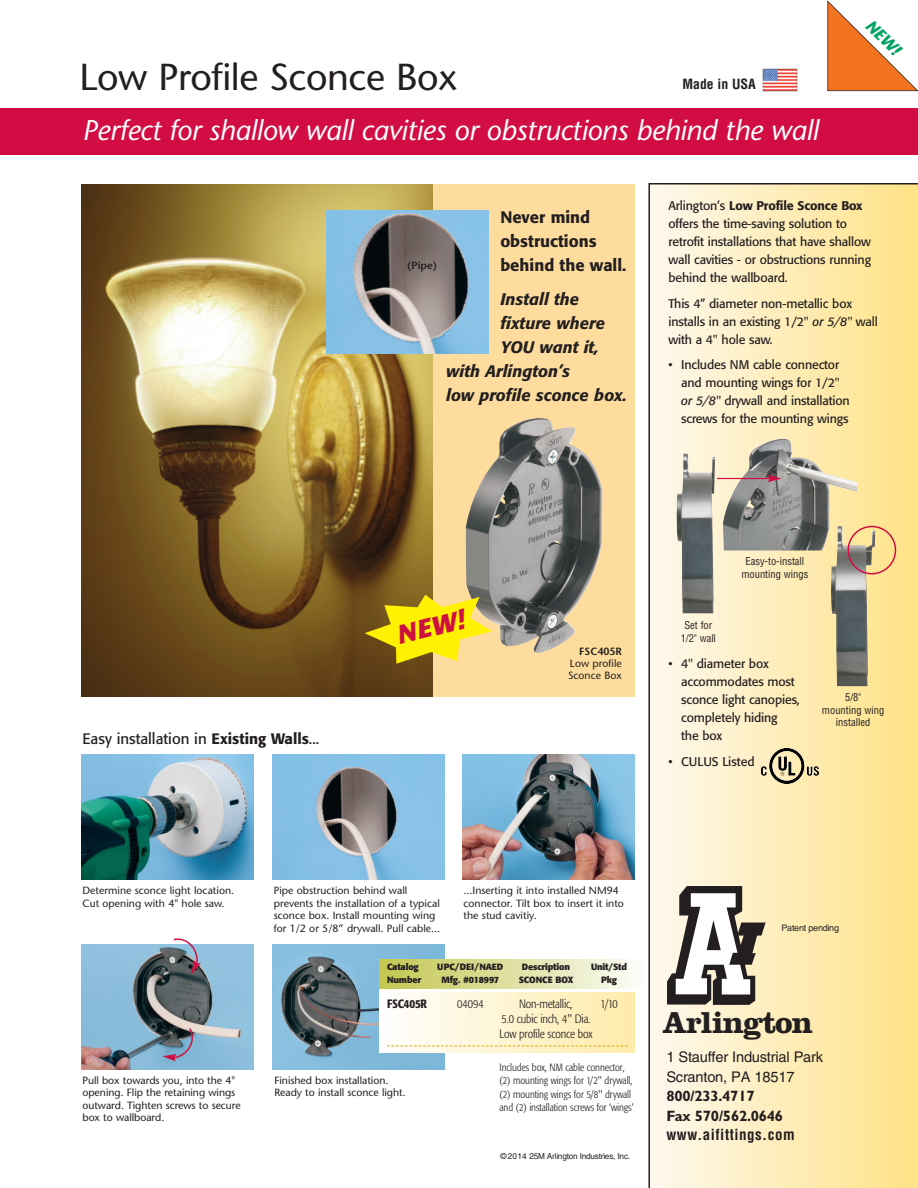
<style>
.page{position:relative;width:918px;height:1188px;background:#fff}
.page>*{position:absolute;margin:0;border:0;box-sizing:border-box;transform-origin:0 0}
.t1{font:37.5px "Stone Sans";letter-spacing:-.01em;color:#231f20}
.t2{font:700 31.5px "Clarendon";letter-spacing:-.035em;color:#231f20}
.t3{font:italic 28.5px "Stone Sans";letter-spacing:-.01em;color:#fff}
.t4{font:italic 700 25.8px "Formata";color:#cd1141}
.t5{font:italic 500 16.5px "Formata";color:#231f20}
.t6{font:500 16.5px/24px "Formata";color:#231f20}
.t7{font:italic 700 16.5px "Stone Sans";color:#00a261}
.t8{font:15px "Formata";color:#231f20}
.t9{font:700 15px/19.5px "Gill Sans";letter-spacing:-.015em;color:#231f20}
.t10{font:700 condensed 15px "Helvetica";letter-spacing:.035em;color:#231f20}
.t11{font:14.7px/19.5px "Helvetica";letter-spacing:-.015em;color:#231f20}
.t12{font:700 condensed 13.8px "Helvetica";color:#231f20}
.t13{font:12.45px/18px "Formata";letter-spacing:-.01em;color:#231f20}
.t14{font:300 condensed 12px/15px "Formata";letter-spacing:-.015em;color:#231f20}
.t15{font:500 condensed 12px "Formata";letter-spacing:-.015em;color:#231f20}
.t16{font:10.5px/12.6px "Stone Sans";color:#231f20}
.t17{font:300 condensed 10.5px/13.5px "Formata";letter-spacing:-.005em;color:#231f20}
.t18{font:condensed 10.5px/12.6px "Helvetica";color:#231f20;text-align:center}
.t19{font:600 10.5px "Stone Sans";color:#231f20}
.t20{font:700 9px "Formata";letter-spacing:-.02em;color:#231f20}
.t21{font:9px "Helvetica";letter-spacing:-.03em;color:#231f20}
.t22{font:700 9px "Formata";letter-spacing:.005em;color:#231f20}
.t23{font:8.25px "Helvetica";letter-spacing:-.03em;color:#231f20}
.s1{font-weight:500}
.s2{font-style:italic}
</style>
<div class="page">
<div style="left:82px;top:184px;width:553px;height:513px;background:#fddc9e"></div>
<img style="left:82px;top:184px;width:351px;height:513px">
<img style="left:272px;top:944px;width:173px;height:125px">
<div style="left:380px;top:983px;width:104px;height:18px;background:linear-gradient(to right,#fff,#fff)"></div>
<svg style="left:648px;top:183px;width:270px;height:1005px;background:#fcebb7"></svg>
<div style="left:0;top:109px;width:918px;height:46px;background:#d20d44"></div>
<svg style="left:827px;top:0;width:91px;height:92px"></svg>
<svg style="left:667px;top:886px;width:99px;height:119px"></svg>
<svg style="left:762px;top:68px;width:35px;height:24px"></svg>
<img style="left:763px;top:69px;width:35px;height:22px">
<img style="left:723px;top:439px;width:133px;height:112px">
<img style="left:677px;top:453px;width:38px;height:160px">
<img style="left:831px;top:526px;width:44px;height:160px">
<hr style="left:717px;top:478px;width:53px;height:1px;background:#d20d44">
<svg style="left:768px;top:475px;width:14px;height:7px"></svg>
<img style="left:466px;top:418px;width:137px;height:235px">
<img style="left:81px;top:754px;width:173px;height:126px">
<img style="left:272px;top:754px;width:173px;height:126px">
<img style="left:462px;top:754px;width:172px;height:126px">
<img style="left:81px;top:944px;width:173px;height:126px">
<svg style="left:172px;top:938px;width:29px;height:36px"></svg>
<svg style="left:162px;top:1026px;width:35px;height:35px"></svg>
<div style="left:380px;top:992px;width:254px;height:61px;background:linear-gradient(to right,#fdfefb,#feeaa8)"></div>
<div style="left:380px;top:960px;width:262px;height:28px;background:linear-gradient(to right,#c3c64f,#fbfcf7)"></div>
<svg style="left:387px;top:1045px;width:241px;height:1px"></svg>
<svg style="left:848px;top:526px;width:48px;height:48px;background:#d7b587"></svg>
<img style="left:326px;top:210px;width:162px;height:143px">
<svg style="left:364px;top:595px;width:128px;height:69px"></svg>
<img style="left:762px;top:749px;width:57px;height:34px">
<h1 class="t1" style="left:80px;top:62px;width:380px">Low Profile Sconce Box</h1>
<h3 class="t12" style="left:682px;top:76px;width:75px">Made in USA</h3>
<h3 class="t3" style="left:82px;top:119px;width:738px">Perfect for shallow wall cavities or obstructions behind the wall</h3>
<h3 class="t7" style="left:873px;top:18px;width:43px;rotate:45deg">NEW!</h3>
<p class="t19" style="left:407px;top:262px;width:31px">(Pipe)</p>
<h3 class="t6" style="left:500px;top:207px;width:128px">Never mind obstructions behind the wall.</h3>
<h3 class="t5" style="left:500px;top:292px;width:80px">Install the</h3>
<h3 class="t5" style="left:500px;top:316px;width:106px">fixture where</h3>
<h3 class="t5" style="left:500px;top:340px;width:100px">YOU want it,</h3>
<h3 class="t5" style="left:446px;top:364px;width:125px">with Arlington’s</h3>
<h3 class="t5" style="left:446px;top:388px;width:182px">low profile sconce box.</h3>
<p class="t13" style="left:668px;top:198px;width:204px">Arlington’s <span class="s1">Low Profile Sconce Box </span>offers the time-saving solution to retrofit installations that have shallow wall cavities - or obstructions running behind the wallboard.</p>
<p class="t13" style="left:668px;top:295px;width:211px">This 4” diameter non-metallic box installs in an existing 1/2" <span class="s2">or 5/8"</span> wall with a 4" hole saw.</p>
<p class="t13" style="left:681px;top:357px;width:170px;text-indent:-13px">• Includes NM cable connector and mounting wings for 1/2" <span class="s2">or 5/8"</span> drywall and installation screws for the mounting wings</p>
<h3 class="t8" style="left:82px;top:732px;width:238px">Easy installation in <span class="s1">Existing Walls</span>...</h3>
<h3 class="t4" style="left:395px;top:625px;width:70px;rotate:-14deg">NEW!</h3>
<p class="t19" style="left:579px;top:648px;width:44px">FSC405R</p>
<p class="t16" style="left:568px;top:659px;width:55px;line-height:12px">Low profile<br>Sconce Box</p>
<p class="t18" style="left:741px;top:555px;width:69px">Easy-to-install mounting wings</p>
<p class="t18" style="left:681px;top:619px;width:37px">Set for<br>1/2" wall</p>
<p class="t13" style="left:681px;top:656px;width:120px;text-indent:-13px">• 4" diameter box accommodates most sconce light canopies, completely hiding<br>the box</p>
<p class="t13" style="left:668px;top:754px;width:88px">• CULUS Listed</p>
<p class="t18" style="left:822px;top:691px;width:64px">5/8"<br>mounting wing installed</p>
<p class="t16" style="left:82px;top:885px;width:153px">Determine sconce light location.<br>Cut opening with 4" hole saw.</p>
<p class="t16" style="left:82px;top:1075px;width:160px">Pull box towards you, into the 4" opening. Flip the retaining wings outward. Tighten screws to secure box to wallboard.</p>
<p class="t16" style="left:274px;top:885px;width:168px">Pipe obstruction behind wall prevents the installation of a typical sconce box. Install mounting wing for 1/2 or 5/8” drywall. Pull cable...</p>
<p class="t16" style="left:464px;top:885px;width:162px">...Inserting it into installed NM94 connector. Tilt box to insert it into the stud cavitiy.</p>
<p class="t20" style="left:387px;top:963px;width:33px">Catalog</p>
<p class="t22" style="left:437px;top:963px;width:67px">UPC/DEI/NAED</p>
<p class="t20" style="left:522px;top:963px;width:50px">Description</p>
<p class="t20" style="left:591px;top:963px;width:37px">Unit/Std</p>
<p class="t20" style="left:387px;top:976px;width:36px">Number</p>
<p class="t20" style="left:441px;top:976px;width:59px">Mfg. #018997</p>
<p class="t20" style="left:519px;top:976px;width:56px">SCONCE BOX</p>
<p class="t20" style="left:601px;top:976px;width:18px">Pkg</p>
<p class="t15" style="left:387px;top:999px;width:42px">FSC405R</p>
<p class="t14" style="left:457px;top:997px;width:28px">04094</p>
<p class="t14" style="left:519px;top:997px;width:55px">Non-metallic,</p>
<p class="t14" style="left:600px;top:997px;width:19px">1/10</p>
<p class="t14" style="left:500px;top:1012px;width:95px">5.0 cubic inch, 4" Dia.<br>Low profile sconce box</p>
<p class="t16" style="left:274px;top:1075px;width:133px">Finished box installation.<br>Ready to install sconce light.</p>
<p class="t17" style="left:500px;top:1061px;width:136px">Includes box, NM cable connector, (2) mounting wings for 1/2" drywall, (2) mounting wings for 5/8" drywall and (2) installation screws for ‘wings’</p>
<p class="t23" style="left:500px;top:1153px;width:131px">© 2014 25M Arlington Industries, Inc.</p>
<p class="t21" style="left:782px;top:924px;width:59px">Patent pending</p>
<h2 class="t2" style="left:663px;top:1012px;width:152px">Arlington</h2>
<h3 class="t11" style="left:666px;top:1049px;width:158px">1 Stauffer Industrial Park<br>Scranton, PA 18517</h3>
<h3 class="t9" style="left:666px;top:1088px;width:118px">800/233.4717<br>Fax 570/562.0646</h3>
<h3 class="t10" style="left:666px;top:1126px;width:130px">www.aifittings.com</h3>
</div>
